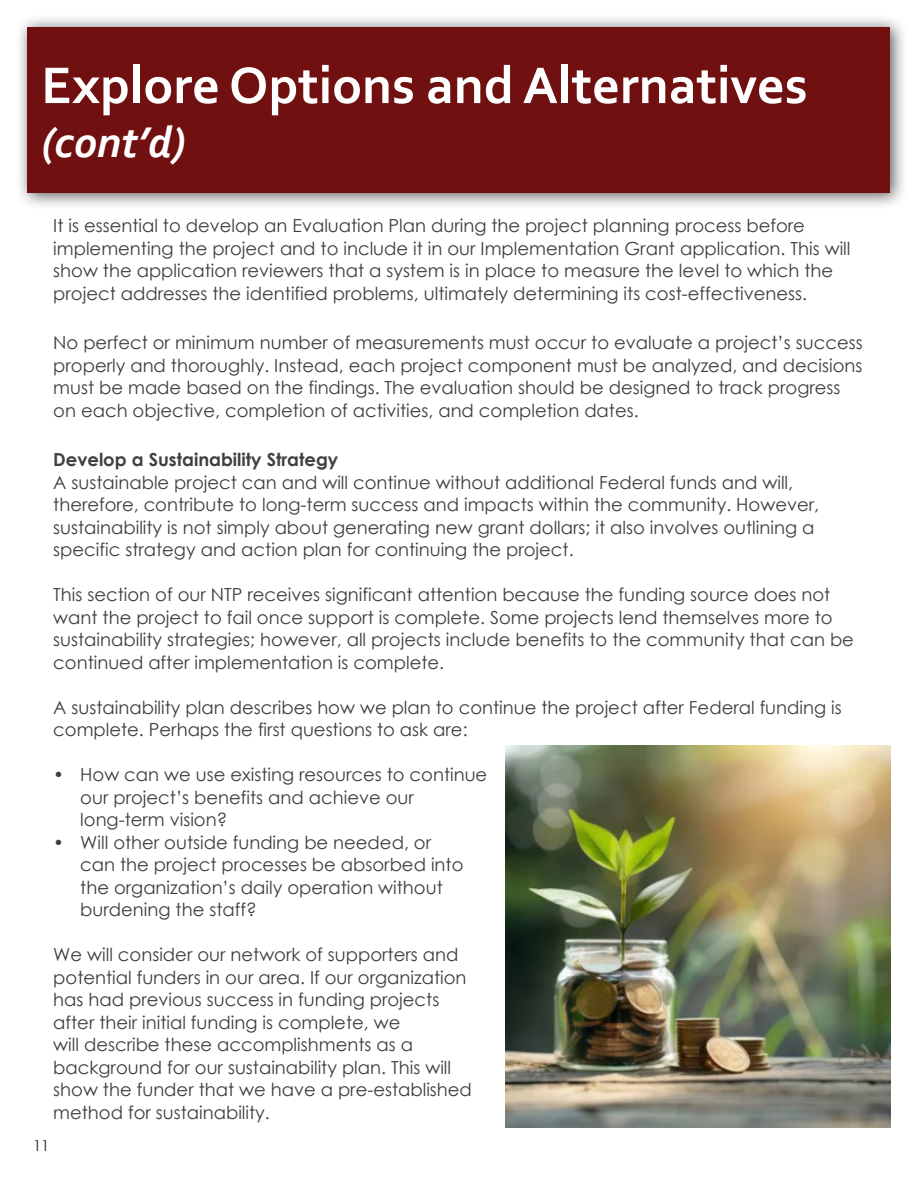
<style>
.page{position:relative;width:918px;height:1188px;background:#fff}
.page>*{position:absolute;margin:0;border:0;box-sizing:border-box;transform-origin:0 0}
.Heading{font:700 54px "Corbel";color:#fff}
.Heading-2{font:italic 700 45px "Corbel";color:#fff}
.Paragraph_Style_1{font:18px/22.5px "Century Gothic";color:#3d3d3d}
.Subheading{font:700 18px "Century Gothic";color:#404040}
.t1{font:15px "Century Gothic";color:#231f20}
</style>
<div class="page">
<div style="left:15px;top:14px;width:893px;height:197px;background:#231f20;opacity:.75"></div>
<div style="left:28px;top:27px;width:862px;height:166px;background:#711010"></div>
<img style="left:506px;top:745px;width:384px;height:383px">
<p class="Heading" style="left:41px;top:52px;width:768px">Explore Options and Alternatives</p>
<p class="Heading-2" style="left:41px;top:114px;width:146px">(cont’d)</p>
<p class="Paragraph_Style_1" style="left:53px;top:214px;width:799px">It is essential to develop an Evaluation Plan during the project planning process before implementing the project and to include it in our Implementation Grant application. This will show the application reviewers that a system is in place to measure the level to which the project addresses the identified problems, ultimately determining its cost-effectiveness.</p>
<p class="Paragraph_Style_1" style="left:53px;top:331px;width:811px">No perfect or minimum number of measurements must occur to evaluate a project’s success properly and thoroughly. Instead, each project component must be analyzed, and decisions must be made based on the findings. The evaluation should be designed to track progress on each objective, completion of activities, and completion dates.</p>
<p class="Subheading" style="left:53px;top:446px;width:287px">Develop a Sustainability Strategy</p>
<p class="Paragraph_Style_1" style="left:53px;top:471px;width:767px">A sustainable project can and will continue without additional Federal funds and will, therefore, contribute to long-term success and impacts within the community. However, sustainability is not simply about generating new grant dollars; it also involves outlining a specific strategy and action plan for continuing the project.</p>
<p class="Paragraph_Style_1" style="left:53px;top:583px;width:802px">This section of our NTP receives significant attention because the funding source does not want the project to fail once support is complete. Some projects lend themselves more to sustainability strategies; however, all projects include benefits to the community that can be continued after implementation is complete.</p>
<p class="Paragraph_Style_1" style="left:53px;top:696px;width:790px">A sustainability plan describes how we plan to continue the project after Federal funding is complete. Perhaps the first questions to ask are:</p>
<p class="Paragraph_Style_1" style="left:80px;top:763px;width:409px;text-indent:-27px">• How can we use existing resources to continue our project’s benefits and achieve our long-term vision?</p>
<p class="Paragraph_Style_1" style="left:80px;top:831px;width:385px;text-indent:-27px">• Will other outside funding be needed, or can the project processes be absorbed into the organization’s daily operation without burdening the staff?</p>
<p class="Paragraph_Style_1" style="left:53px;top:943px;width:420px">We will consider our network of supporters and potential funders in our area. If our organization has had previous success in funding projects after their initial funding is complete, we<br>will describe these accomplishments as a background for our sustainability plan. This will show the funder that we have a pre-established method for sustainability.</p>
<p class="t1" style="left:33px;top:1135px;width:18px">11</p>
</div>
